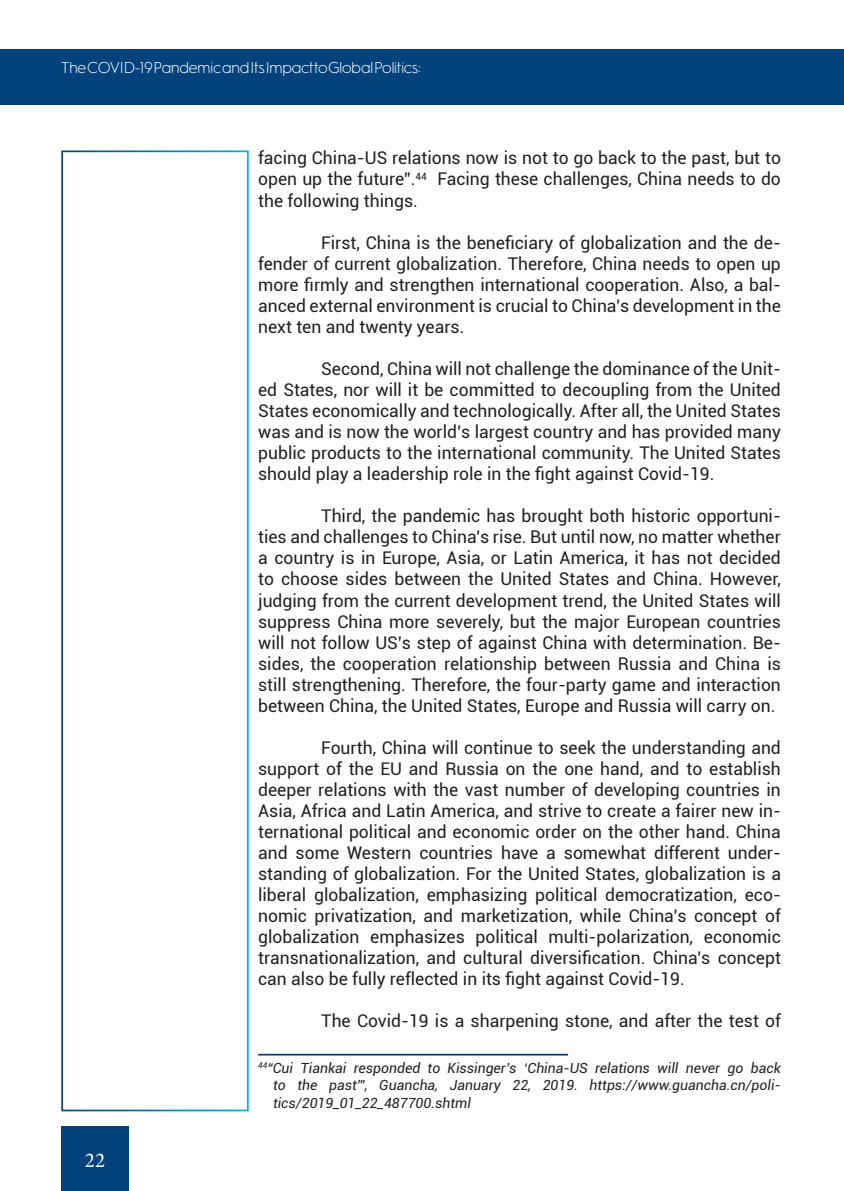
<style>
.page{position:relative;width:844px;height:1191px;background:#fff}
.page>*{position:absolute;margin:0;border:0;box-sizing:border-box;transform-origin:0 0}
.t1{font:21px "Minion Pro";color:#fff}
.t2{font:17.5px/21px "Roboto";color:#231f20;text-align:justify}
.t3{font:300 15.75px "Hurme Geometric Sans 1";letter-spacing:-.01em;color:#fff}
.t4{font:italic 14px/17.5px "Roboto";color:#231f20;text-align:justify}
</style>
<div class="page">
<div style="left:61px;top:1126px;width:68px;height:65px;background:#01427c"></div>
<div style="left:0;top:50px;width:843px;height:55px;background:#01427c"></div>
<div style="left:61px;top:150px;width:188px;height:961px;border:2px solid #fff"></div>
<hr style="left:258px;top:1053px;width:310px;height:2px;background:#01427c">
<p class="t3" style="left:61px;top:57px;width:361px">The COVID-19 Pandemic and Its Impact to Global Politics:</p>
<p class="t1" style="left:85px;top:1145px;width:22px">22</p>
<p class="t2" style="left:258px;top:146px;width:524px;line-height:21.9px">facing China-US relations now is not to go back to the past, but to open up the future”.<sup>44</sup> Facing these challenges, China needs to do the following things.</p>
<p class="t2" style="left:258px;top:232px;width:524px;text-indent:63px">First, China is the beneficiary of globalization and the de&shy;fender of current globalization. Therefore, China needs to open up more firmly and strengthen international cooperation. Also, a bal&shy;anced external environment is crucial to China’s development in the next ten and twenty years.</p>
<p class="t2" style="left:258px;top:358px;width:524px;text-indent:63px">Second, China will not challenge the dominance of the Unit&shy;ed States, nor will it be committed to decoupling from the United States economically and technologically. After all, the United States was and is now the world’s largest country and has provided many public products to the international community. The United States should play a leadership role in the fight against Covid-19.</p>
<p class="t2" style="left:258px;top:505px;width:524px;text-indent:63px">Third, the pandemic has brought both historic opportuni&shy;ties and challenges to China’s rise. But until now, no matter whether a country is in Europe, Asia, or Latin America, it has not decided to choose sides between the United States and China. However, judging from the current development trend, the United States will suppress China more severely, but the major European countries will not follow US’s step of against China with determination. Be&shy;sides, the cooperation relationship between Russia and China is still strengthening. Therefore, the four-party game and interaction between China, the United States, Europe and Russia will carry on.</p>
<p class="t2" style="left:258px;top:736px;width:524px;text-indent:63px">Fourth, China will continue to seek the understanding and support of the EU and Russia on the one hand, and to establish deeper relations with the vast number of developing countries in Asia, Africa and Latin America, and strive to create a fairer new in&shy;ternational political and economic order on the other hand. China and some Western countries have a somewhat different under&shy;standing of globalization. For the United States, globalization is a liberal globalization, emphasizing political democratization, eco&shy;nomic privatization, and marketization, while China’s concept of globalization emphasizes political multi-polarization, economic transnationalization, and cultural diversification. China’s concept can also be fully reflected in its fight against Covid-19.</p>
<p class="t2" style="left:321px;top:1009px;width:461px">The Covid-19 is a sharpening stone, and after the test of</p>
<p class="t4" style="left:273px;top:1058px;width:509px;text-indent:-15px"><sup>44</sup>“Cui Tiankai responded to Kissinger’s ‘China-US relations will never go back to the past’”, Guancha, January 22, 2019. https://www.guancha.cn/poli&shy;tics/2019_01_22_487700.shtml</p>
</div>
